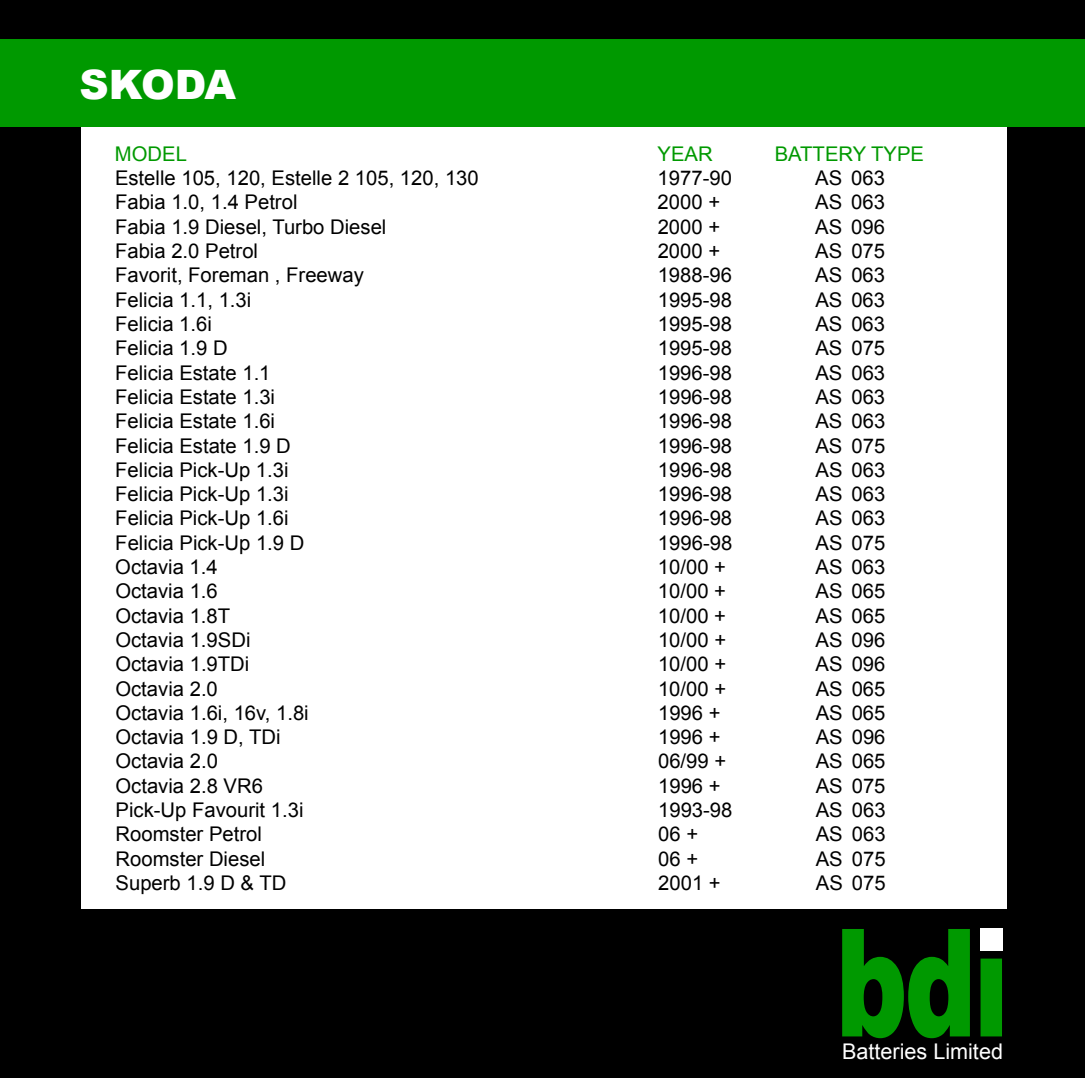
<style>
.page{position:relative;width:1085px;height:1078px;background:#fff}
.page>*{position:absolute;margin:0;border:0;box-sizing:border-box;transform-origin:0 0}
.t1{font:900 150.08px "Arial";color:#090;scale:.72 1}
.t2{font:900 40.5px "Arial";letter-spacing:-.015em;color:#fff}
.t3{font:21.6px "Arial";color:#fff}
.t4{font:20.25px "Arial";color:#000}
.t5{font:20.25px "Arial";color:#090}
</style>
<div class="page">
<div style="left:0;top:0;width:1084px;height:1078px;background:#000"></div>
<div style="left:81px;top:122px;width:925px;height:787px;background:#fff"></div>
<div style="left:0;top:39px;width:1084px;height:88px;background:#090"></div>
<div style="left:980px;top:928px;width:22px;height:22px;background:#fff"></div>
<h2 class="t2" style="left:79px;top:55px;width:158px">SKODA</h2>
<p class="t5" style="left:115px;top:140px;width:74px">MODEL</p>
<p class="t5" style="left:657px;top:140px;width:57px">YEAR</p>
<p class="t5" style="left:774px;top:140px;width:151px">BATTERY TYPE</p>
<p class="t4" style="left:115px;top:165px;width:365px">Estelle 105, 120, Estelle 2 105, 120, 130</p>
<p class="t4" style="left:657px;top:165px;width:76px">1977-90</p>
<p class="t4" style="left:815px;top:165px;width:71px">AS 063</p>
<p class="t4" style="left:115px;top:189px;width:184px">Fabia 1.0, 1.4 Petrol</p>
<p class="t4" style="left:657px;top:189px;width:64px">2000 +</p>
<p class="t4" style="left:815px;top:189px;width:71px">AS 063</p>
<p class="t4" style="left:115px;top:213px;width:273px">Fabia 1.9 Diesel, Turbo Diesel</p>
<p class="t4" style="left:657px;top:213px;width:64px">2000 +</p>
<p class="t4" style="left:815px;top:213px;width:71px">AS 096</p>
<p class="t4" style="left:115px;top:238px;width:144px">Fabia 2.0 Petrol</p>
<p class="t4" style="left:657px;top:238px;width:64px">2000 +</p>
<p class="t4" style="left:815px;top:238px;width:71px">AS 075</p>
<p class="t4" style="left:115px;top:262px;width:250px">Favorit, Foreman , Freeway</p>
<p class="t4" style="left:657px;top:262px;width:76px">1988-96</p>
<p class="t4" style="left:815px;top:262px;width:71px">AS 063</p>
<p class="t4" style="left:115px;top:286px;width:138px">Felicia 1.1, 1.3i</p>
<p class="t4" style="left:657px;top:286px;width:76px">1995-98</p>
<p class="t4" style="left:815px;top:286px;width:71px">AS 063</p>
<p class="t4" style="left:115px;top:311px;width:98px">Felicia 1.6i</p>
<p class="t4" style="left:657px;top:311px;width:76px">1995-98</p>
<p class="t4" style="left:815px;top:311px;width:71px">AS 063</p>
<p class="t4" style="left:115px;top:335px;width:114px">Felicia 1.9 D</p>
<p class="t4" style="left:657px;top:335px;width:76px">1995-98</p>
<p class="t4" style="left:815px;top:335px;width:71px">AS 075</p>
<p class="t4" style="left:115px;top:359px;width:157px">Felicia Estate 1.1</p>
<p class="t4" style="left:657px;top:359px;width:76px">1996-98</p>
<p class="t4" style="left:815px;top:359px;width:71px">AS 063</p>
<p class="t4" style="left:115px;top:383px;width:161px">Felicia Estate 1.3i</p>
<p class="t4" style="left:657px;top:383px;width:76px">1996-98</p>
<p class="t4" style="left:815px;top:383px;width:71px">AS 063</p>
<p class="t4" style="left:115px;top:408px;width:161px">Felicia Estate 1.6i</p>
<p class="t4" style="left:657px;top:408px;width:76px">1996-98</p>
<p class="t4" style="left:815px;top:408px;width:71px">AS 063</p>
<p class="t4" style="left:115px;top:432px;width:177px">Felicia Estate 1.9 D</p>
<p class="t4" style="left:657px;top:432px;width:76px">1996-98</p>
<p class="t4" style="left:815px;top:432px;width:71px">AS 075</p>
<p class="t4" style="left:115px;top:456px;width:175px">Felicia Pick-Up 1.3i</p>
<p class="t4" style="left:657px;top:456px;width:76px">1996-98</p>
<p class="t4" style="left:815px;top:456px;width:71px">AS 063</p>
<p class="t4" style="left:115px;top:481px;width:175px">Felicia Pick-Up 1.3i</p>
<p class="t4" style="left:657px;top:481px;width:76px">1996-98</p>
<p class="t4" style="left:815px;top:481px;width:71px">AS 063</p>
<p class="t4" style="left:115px;top:505px;width:175px">Felicia Pick-Up 1.6i</p>
<p class="t4" style="left:657px;top:505px;width:76px">1996-98</p>
<p class="t4" style="left:815px;top:505px;width:71px">AS 063</p>
<p class="t4" style="left:115px;top:529px;width:191px">Felicia Pick-Up 1.9 D</p>
<p class="t4" style="left:657px;top:529px;width:76px">1996-98</p>
<p class="t4" style="left:815px;top:529px;width:71px">AS 075</p>
<p class="t4" style="left:115px;top:554px;width:104px">Octavia 1.4</p>
<p class="t4" style="left:658px;top:554px;width:70px">10/00 +</p>
<p class="t4" style="left:815px;top:554px;width:71px">AS 063</p>
<p class="t4" style="left:115px;top:578px;width:104px">Octavia 1.6</p>
<p class="t4" style="left:658px;top:578px;width:70px">10/00 +</p>
<p class="t4" style="left:815px;top:578px;width:71px">AS 065</p>
<p class="t4" style="left:115px;top:602px;width:116px">Octavia 1.8T</p>
<p class="t4" style="left:658px;top:602px;width:70px">10/00 +</p>
<p class="t4" style="left:815px;top:602px;width:71px">AS 065</p>
<p class="t4" style="left:115px;top:626px;width:137px">Octavia 1.9SDi</p>
<p class="t4" style="left:658px;top:626px;width:70px">10/00 +</p>
<p class="t4" style="left:815px;top:626px;width:71px">AS 096</p>
<p class="t4" style="left:115px;top:651px;width:135px">Octavia 1.9TDi</p>
<p class="t4" style="left:658px;top:651px;width:70px">10/00 +</p>
<p class="t4" style="left:815px;top:651px;width:71px">AS 096</p>
<p class="t4" style="left:115px;top:675px;width:104px">Octavia 2.0</p>
<p class="t4" style="left:658px;top:675px;width:70px">10/00 +</p>
<p class="t4" style="left:815px;top:675px;width:71px">AS 065</p>
<p class="t4" style="left:115px;top:699px;width:195px">Octavia 1.6i, 16v, 1.8i</p>
<p class="t4" style="left:658px;top:699px;width:64px">1996 +</p>
<p class="t4" style="left:815px;top:699px;width:71px">AS 065</p>
<p class="t4" style="left:115px;top:724px;width:167px">Octavia 1.9 D, TDi</p>
<p class="t4" style="left:658px;top:724px;width:64px">1996 +</p>
<p class="t4" style="left:815px;top:724px;width:71px">AS 096</p>
<p class="t4" style="left:115px;top:748px;width:104px">Octavia 2.0</p>
<p class="t4" style="left:658px;top:748px;width:70px">06/99 +</p>
<p class="t4" style="left:815px;top:748px;width:71px">AS 065</p>
<p class="t4" style="left:115px;top:772px;width:149px">Octavia 2.8 VR6</p>
<p class="t4" style="left:658px;top:772px;width:64px">1996 +</p>
<p class="t4" style="left:815px;top:772px;width:71px">AS 075</p>
<p class="t4" style="left:115px;top:797px;width:189px">Pick-Up Favourit 1.3i</p>
<p class="t4" style="left:658px;top:797px;width:76px">1993-98</p>
<p class="t4" style="left:815px;top:797px;width:71px">AS 063</p>
<p class="t4" style="left:115px;top:821px;width:148px">Roomster Petrol</p>
<p class="t4" style="left:658px;top:821px;width:41px">06 +</p>
<p class="t4" style="left:815px;top:821px;width:71px">AS 063</p>
<p class="t4" style="left:115px;top:845px;width:151px">Roomster Diesel</p>
<p class="t4" style="left:658px;top:845px;width:41px">06 +</p>
<p class="t4" style="left:815px;top:845px;width:71px">AS 075</p>
<p class="t4" style="left:116px;top:869px;width:172px">Superb 1.9 D &amp; TD</p>
<p class="t4" style="left:658px;top:869px;width:64px">2001 +</p>
<p class="t4" style="left:815px;top:869px;width:71px">AS 075</p>
<h1 class="t1" style="left:835px;top:874px;width:243px">bdi</h1>
<p class="t3" style="left:841px;top:1037px;width:162px">Batteries Limited</p>
</div>
